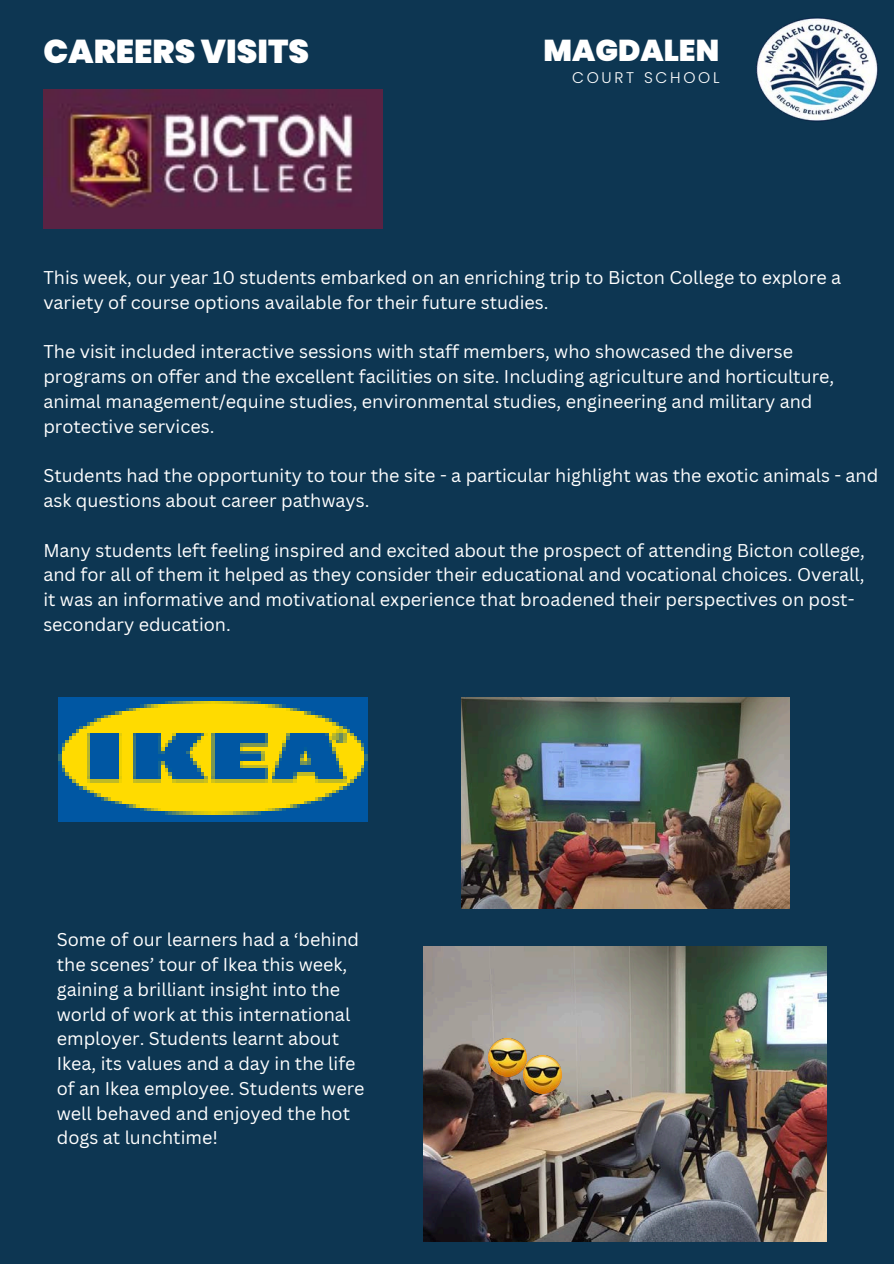
<style>
.page{position:relative;width:894px;height:1264px;background:#fff}
.page>*{position:absolute;margin:0;border:0;box-sizing:border-box;transform-origin:0 0}
.t1{font:900 33px "Poppins";color:#fff}
.t2{font:900 30.15px "Poppins";color:#fff}
.t3{font:18px/24.8px "Canva Sans";color:#fff}
.t4{font:300 15.45px "Poppins";letter-spacing:.175em;color:#fff}
</style>
<div class="page">
<div style="left:0;top:0;width:893px;height:1263px;background:#0d3652"></div>
<img style="left:756px;top:17px;width:122px;height:105px">
<img style="left:43px;top:89px;width:339px;height:140px">
<img style="left:58px;top:697px;width:309px;height:124px">
<img style="left:423px;top:946px;width:403px;height:294px">
<img style="left:523px;top:1055px;width:38px;height:38px">
<img style="left:461px;top:697px;width:328px;height:211px">
<img style="left:488px;top:1038px;width:38px;height:38px">
<h2 class="t1" style="left:43px;top:28px;width:267px">CAREERS VISITS</h2>
<p class="t2" style="left:543px;top:30px;width:177px">MAGDALEN</p>
<h2 class="t4" style="left:572px;top:67px;width:149px">COURT SCHOOL</h2>
<h1 class="t3" style="left:43px;top:265px;width:799px">This week, our year 10 students embarked on an enriching trip to Bicton College to explore a variety of course options available for their future studies.</h1>
<p class="t3" style="left:43px;top:339px;width:792px">The visit included interactive sessions with staff members, who showcased the diverse programs on offer and the excellent facilities on site. Including agriculture and horticulture, animal management/equine studies, environmental studies, engineering and military and protective services.</p>
<h1 class="t3" style="left:43px;top:463px;width:836px">Students had the opportunity to tour the site - a particular highlight was the exotic animals - and ask questions about career pathways.</h1>
<p class="t3" style="left:43px;top:537px;width:823px">Many students left feeling inspired and excited about the prospect of attending Bicton college, and for all of them it helped as they consider their educational and vocational choices. Overall, it was an informative and motivational experience that broadened their perspectives on post&shy;secondary education.</p>
<h2 class="t3" style="left:57px;top:926px;width:309px">Some of our learners had a ‘behind the scenes’ tour of Ikea this week, gaining a brilliant insight into the world of work at this international employer. Students learnt about<br>Ikea, its values and a day in the life of an Ikea employee. Students were well behaved and enjoyed the hot dogs at lunchtime!</h2>
</div>
